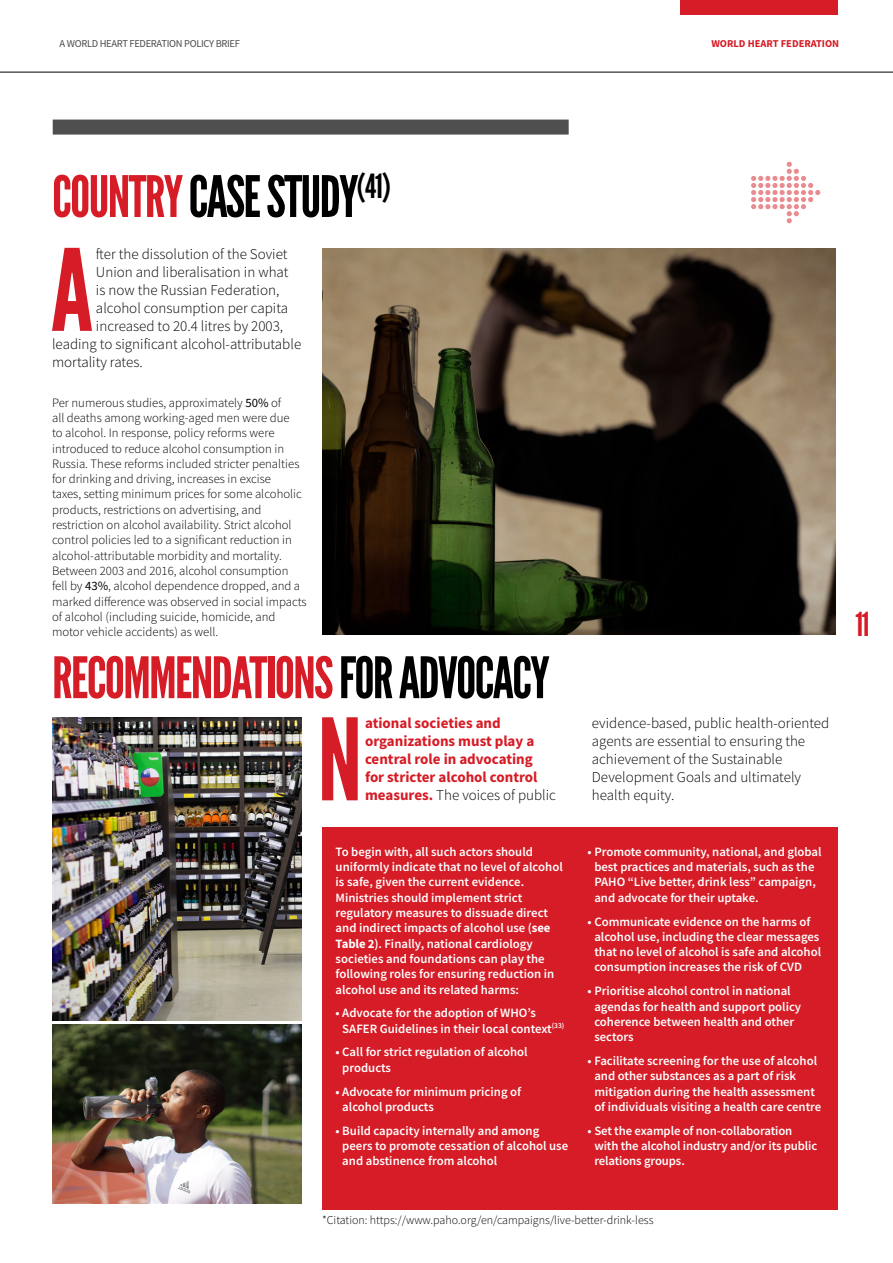
<style>
.page{position:relative;width:893px;height:1263px;background:#fff}
.page>*{position:absolute;margin:0;border:0;box-sizing:border-box;transform-origin:0 0}
.t1{font:112.95px "League Gothic";color:#d61c26}
.t2{font:57px "League Gothic";letter-spacing:-.03em;color:#d61c26}
.t3{font:57px "League Gothic";letter-spacing:-.03em;color:#000}
.t4{font:33px "League Gothic";color:#d61c26}
.t5{font:300 15px/18px "Source Sans Pro";color:#000}
.t6{font:700 15px/18px "Source Sans Pro";color:#d61b25}
.t7{font:600 12.75px/15.3px "Source Sans Pro";color:#fff}
.t8{font:300 12.75px/15.3px "Source Sans Pro";color:#000}
.t9{font:300 12px "Source Sans Pro";color:#000}
.t10{font:10.5px "Source Sans Pro";letter-spacing:-.03em;color:#4a4a49}
.t11{font:700 10.5px "Source Sans Pro";color:#d61c26}
.s1{color:#d61c26}
.s2{font-weight:400}
.s3{color:#000}
.s4{font-weight:300;color:#000}
.s5{font-weight:700}
</style>
<div class="page">
<hr style="left:0;top:72px;width:893px;height:1px;background:#000">
<div style="left:680px;top:0;width:158px;height:15px;background:#d61c26"></div>
<div style="left:53px;top:120px;width:516px;height:15px;background:#504f4f"></div>
<img style="left:322px;top:248px;width:513px;height:386px">
<svg style="left:751px;top:162px;width:69px;height:61px"></svg>
<img style="left:52px;top:717px;width:250px;height:303px">
<img style="left:52px;top:1024px;width:250px;height:179px">
<div style="left:322px;top:827px;width:516px;height:382px;background:#d61c26"></div>
<p class="t10" style="left:60px;top:37px;width:182px">A WORLD HEART FEDERATION POLICY BRIEF</p>
<p class="t11" style="left:711px;top:37px;width:129px">WORLD HEART FEDERATION</p>
<h2 class="t3" style="left:52px;top:163px;width:340px"><span class="s1">COUNTRY</span> CASE STUDY<sup>(41)</sup></h2>
<h1 class="t1" style="left:51px;top:223px;width:44px">A</h1>
<p class="t5" style="left:96px;top:245px;width:193px">fter the dissolution of the Soviet</p>
<p class="t5" style="left:96px;top:263px;width:194px">Union and liberalisation in what</p>
<p class="t5" style="left:96px;top:281px;width:185px">is now the Russian Federation,</p>
<p class="t5" style="left:96px;top:299px;width:194px">alcohol consumption per capita</p>
<p class="t5" style="left:96px;top:317px;width:189px">increased to 20.4 litres by 2003,</p>
<p class="t5" style="left:52px;top:335px;width:251px">leading to significant alcohol-attributable</p>
<p class="t5" style="left:52px;top:353px;width:92px">mortality rates.</p>
<p class="t8" style="left:52px;top:395px;width:256px">Per numerous studies, approximately <span class="s2">50%</span> of<br>all deaths among working-aged men were due<br>to alcohol. In response, policy reforms were introduced to reduce alcohol consumption in Russia. These reforms included stricter penalties for drinking and driving, increases in excise<br>taxes, setting minimum prices for some alcoholic products, restrictions on advertising, and restriction on alcohol availability. Strict alcohol control policies led to a significant reduction in alcohol-attributable morbidity and mortality.<br>Between 2003 and 2016, alcohol consumption fell by <span class="s2">43%</span>, alcohol dependence dropped, and a marked difference was observed in social impacts of alcohol (including suicide, homicide, and motor vehicle accidents) as well.</p>
<h2 class="t2" style="left:52px;top:644px;width:499px">RECOMMENDATIONS <span class="s3">FOR ADVOCACY</span></h2>
<h1 class="t1" style="left:318px;top:693px;width:46px">N</h1>
<p class="t6" style="left:365px;top:714px;width:192px">ational societies and organizations must play a central role in advocating<br>for stricter alcohol control measures. <span class="s4">The voices of public</span></p>
<p class="t5" style="left:592px;top:714px;width:239px">evidence-based, public health-oriented agents are essential to ensuring the achievement of the Sustainable<br>Development Goals and ultimately health equity.</p>
<p class="t7" style="left:336px;top:844px;width:229px">To begin with, all such actors should uniformly indicate that no level of alcohol is safe, given the current evidence.<br>Ministries should implement strict regulatory measures to dissuade direct and indirect impacts of alcohol use (<span class="s5">see Table 2</span>). Finally, national cardiology societies and foundations can play the following roles for ensuring reduction in alcohol use and its related harms:</p>
<p class="t7" style="left:342px;top:1005px;width:223px;text-indent:-7px">• Advocate for the adoption of WHO’s<br>SAFER Guidelines in their local context<sup>(33)</sup></p>
<p class="t7" style="left:342px;top:1044px;width:187px;text-indent:-7px">• Call for strict regulation of alcohol products</p>
<p class="t7" style="left:342px;top:1083px;width:180px;text-indent:-7px">• Advocate for minimum pricing of alcohol products</p>
<p class="t7" style="left:342px;top:1123px;width:227px;text-indent:-7px">• Build capacity internally and among peers to promote cessation of alcohol use and abstinence from alcohol</p>
<p class="t7" style="left:594px;top:844px;width:229px;text-indent:-7px">• Promote community, national, and global best practices and materials, such as the PAHO “Live better, drink less” campaign, and advocate for their uptake.</p>
<p class="t7" style="left:594px;top:913px;width:228px;text-indent:-7px">• Communicate evidence on the harms of alcohol use, including the clear messages that no level of alcohol is safe and alcohol consumption increases the risk of CVD</p>
<p class="t7" style="left:594px;top:983px;width:208px;text-indent:-7px">• Prioritise alcohol control in national agendas for health and support policy coherence between health and other sectors</p>
<p class="t7" style="left:594px;top:1053px;width:229px;text-indent:-7px">• Facilitate screening for the use of alcohol and other substances as a part of risk mitigation during the health assessment of individuals visiting a health care centre</p>
<p class="t7" style="left:594px;top:1123px;width:224px;text-indent:-7px">• Set the example of non-collaboration with the alcohol industry and/or its public relations groups.</p>
<p class="t9" style="left:322px;top:1213px;width:333px">*Citation: https://www.paho.org/en/campaigns/live-better-drink-less</p>
<h3 class="t4" style="left:855px;top:604px;width:15px">11</h3>
</div>
